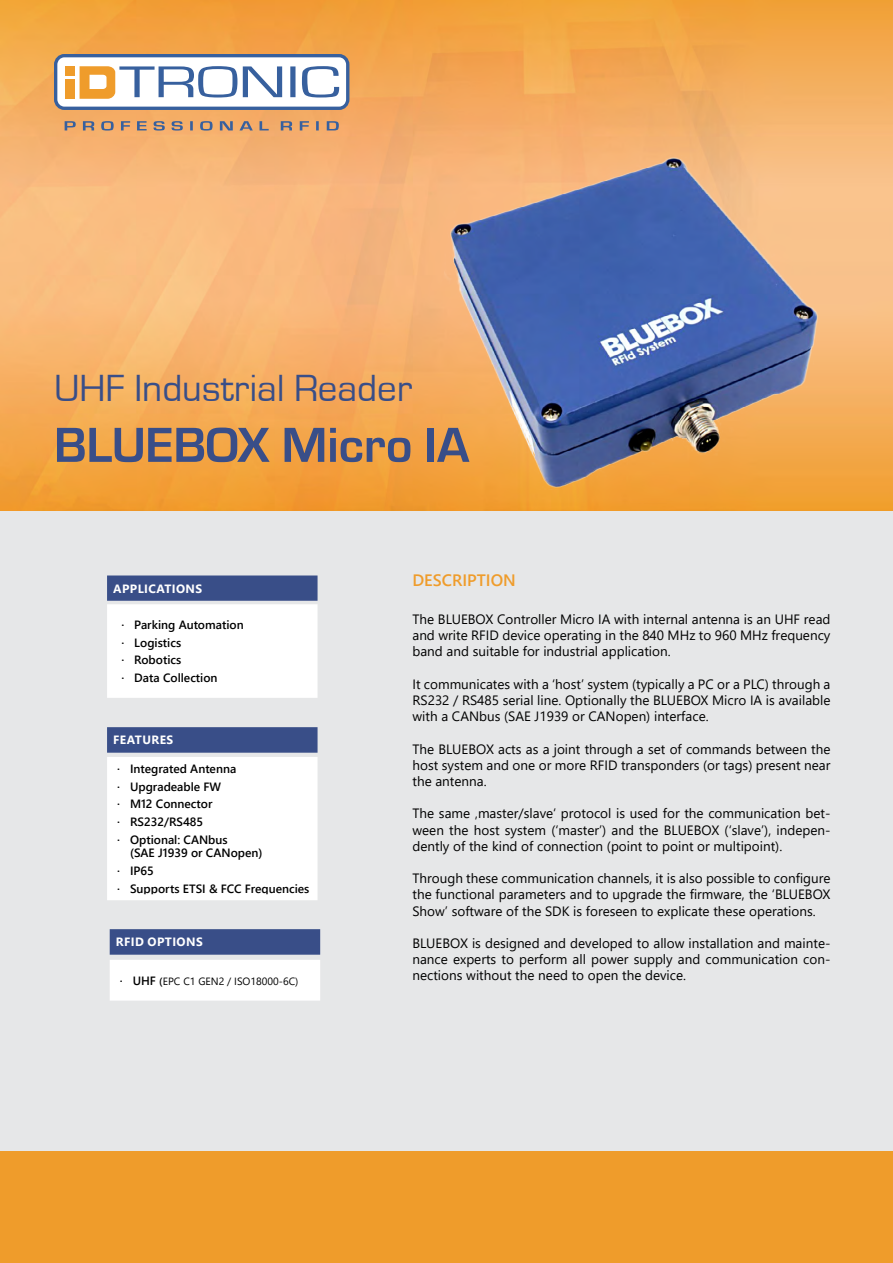
<style>
.page{position:relative;width:893px;height:1263px;background:#fff}
.page>*{position:absolute;margin:0;border:0;box-sizing:border-box;transform-origin:0 0}
.t1{font:700 51px "Eurostile T";color:#394e88}
.t2{font:39px "Eurostile T";color:#394e88}
.t3{font:600 16.5px "Segoe UI";color:#ef9c2b}
.t4{font:13.5px/16.2px "Segoe UI";color:#000;text-align:justify}
.t5{font:600 12px/17.7px "Segoe UI";color:#000}
.t6{font:700 12px "Segoe UI";letter-spacing:.035em;color:#fff}
.t7{font:10.5px "Segoe UI";color:#000}
.s1{font-weight:600;font-size:12px}
.s2{font-weight:600}
</style>
<div class="page">
<div style="left:0;top:1px;width:893px;height:1262px;background:#e6e7e8"></div>
<img style="left:0;top:0;width:893px;height:510px">
<div style="left:0;top:1152px;width:893px;height:111px;background:#ef9c2b"></div>
<div style="left:56px;top:56px;width:292px;height:52px;background:#fff;border-radius:9px"></div>
<div style="left:54px;top:54px;width:295px;height:56px;border:3px solid #37609e;border-radius:9px"></div>
<div style="left:65px;top:66px;width:10px;height:10px;background:#ef9c2b"></div>
<div style="left:65px;top:79px;width:10px;height:20px;background:#ef9c2b"></div>
<svg style="left:80px;top:66px;width:259px;height:33px"></svg>
<svg style="left:65px;top:121px;width:274px;height:10px;background:#b99579"></svg>
<img style="left:441px;top:156px;width:379px;height:333px">
<div style="left:110px;top:607px;width:205px;height:88px;background:#fff"></div>
<div style="left:107px;top:604px;width:211px;height:94px;border:6px solid #fff"></div>
<div style="left:110px;top:578px;width:205px;height:20px;background:#394e88"></div>
<div style="left:107px;top:575px;width:211px;height:26px;border:6px solid #394e88"></div>
<div style="left:110px;top:760px;width:205px;height:137px;background:#fff"></div>
<div style="left:107px;top:757px;width:211px;height:143px;border:6px solid #fff"></div>
<div style="left:110px;top:730px;width:205px;height:20px;background:#394e88"></div>
<div style="left:107px;top:727px;width:211px;height:26px;border:6px solid #394e88"></div>
<div style="left:113px;top:963px;width:204px;height:34px;background:#fff"></div>
<div style="left:110px;top:960px;width:210px;height:40px;border:6px solid #fff"></div>
<div style="left:113px;top:932px;width:204px;height:20px;background:#394e88"></div>
<div style="left:110px;top:929px;width:210px;height:26px;border:6px solid #394e88"></div>
<h2 class="t2" style="left:54px;top:367px;width:360px">UHF Industrial Reader</h2>
<h1 class="t1" style="left:54px;top:417px;width:417px">BLUEBOX Micro IA</h1>
<p class="t6" style="left:113px;top:577px;width:90px">APPLICATIONS</p>
<p class="t5" style="left:122px;top:615px;width:124px">· Parking Automation · Logistics<br>· Robotics<br>· Data Collection</p>
<p class="t6" style="left:113px;top:729px;width:62px">FEATURES</p>
<p class="t5" style="left:117px;top:759px;width:120px">· Integrated Antenna · Upgradeable FW<br>· M12 Connector<br>· RS232/RS485<br>· Optional: CANbus</p>
<p class="t5" style="left:117px;top:843px;width:194px;text-indent:13px">(SAE J1939 or CANopen)<br>· IP65<br>· Supports ETSI &amp; FCC Frequencies</p>
<p class="t6" style="left:116px;top:931px;width:88px">RFI D OPTIONS</p>
<p class="t7" style="left:120px;top:971px;width:180px"><span class="s1">· UHF</span> <span class="s2">(</span>EPC C1 GEN2 / ISO18000-6C)</p>
<p class="t3" style="left:412px;top:565px;width:105px">DESCRIPTION</p>
<p class="t4" style="left:412px;top:610px;width:419px">The BLUEBOX Controller Micro IA with internal antenna is an UHF read and write RFID device operating in the 840 MHz to 960 MHz frequency band and suitable for industrial application.</p>
<p class="t4" style="left:412px;top:675px;width:419px">It communicates with a ‘host’ system (typically a PC or a PLC) through a RS232 / RS485 serial line. Optionally the BLUEBOX Micro IA is available with a CANbus (SAE J1939 or CANopen) interface.</p>
<p class="t4" style="left:412px;top:739px;width:419px">The BLUEBOX acts as a joint through a set of commands between the host system and one or more RFID transponders (or tags) present near the antenna.</p>
<p class="t4" style="left:412px;top:804px;width:419px">The same ‚master/slave‘ protocol is used for the communication bet&shy;ween the host system (‘master’) and the BLUEBOX (‘slave’), indepen&shy;dently of the kind of connection (point to point or multipoint).</p>
<p class="t4" style="left:412px;top:869px;width:419px">Through these communication channels, it is also possible to configure the functional parameters and to upgrade the firmware, the ‘BLUEBOX Show’ software of the SDK is foreseen to explicate these operations.</p>
<p class="t4" style="left:412px;top:934px;width:419px">BLUEBOX is designed and developed to allow installation and mainte&shy;nance experts to perform all power supply and communication con&shy;nections without the need to open the device.</p>
</div>
